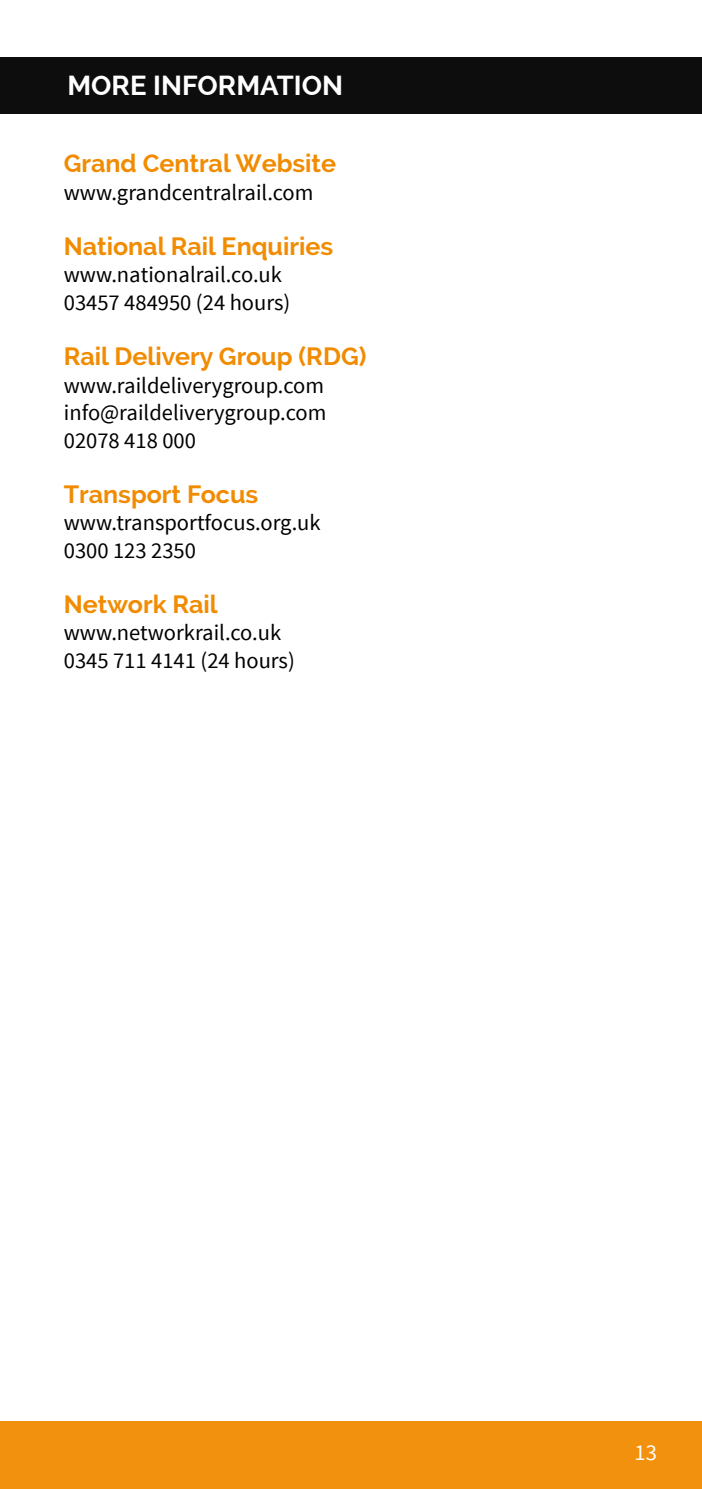
<style>
.page{position:relative;width:702px;height:1489px;background:#fff}
.page>*{position:absolute;margin:0;border:0;box-sizing:border-box;transform-origin:0 0}
.t1{font:700 27.5px "Raleway";color:#fff}
.t2{font:700 25px "Raleway";color:#f18c02}
.t3{font:22.5px/27.5px "Source Sans Pro";color:#000}
.t4{font:22.5px "Source Sans Pro";color:#fff}
</style>
<div class="page">
<div style="left:0;top:1421px;width:702px;height:67px;background:#f2910d"></div>
<div style="left:0;top:57px;width:702px;height:56px;background:#0d0d0d"></div>
<p class="t1" style="left:67px;top:70px;width:277px">MORE INFORMATION</p>
<p class="t2" style="left:64px;top:149px;width:274px">Grand Central Website</p>
<p class="t3" style="left:64px;top:179px;width:251px">www.grandcentralrail.com</p>
<p class="t2" style="left:64px;top:232px;width:271px">National Rail Enquiries</p>
<p class="t3" style="left:64px;top:261px;width:228px">www.nationalrail.co.uk<br>03457 484950 (24 hours)</p>
<p class="t2" style="left:64px;top:342px;width:304px">Rail Delivery Group (RDG)</p>
<p class="t3" style="left:64px;top:371px;width:264px;text-align:justify">www.raildeliverygroup.com info@raildeliverygroup.com 02078 418 000</p>
<p class="t2" style="left:64px;top:479px;width:196px">Transport Focus</p>
<p class="t3" style="left:64px;top:509px;width:258px">www.transportfocus.org.uk<br>0300 123 2350</p>
<p class="t2" style="left:64px;top:589px;width:156px">Network Rail</p>
<p class="t3" style="left:64px;top:619px;width:232px">www.networkrail.co.uk<br>0345 711 4141 (24 hours)</p>
<p class="t4" style="left:634px;top:1438px;width:24px">13</p>
</div>
